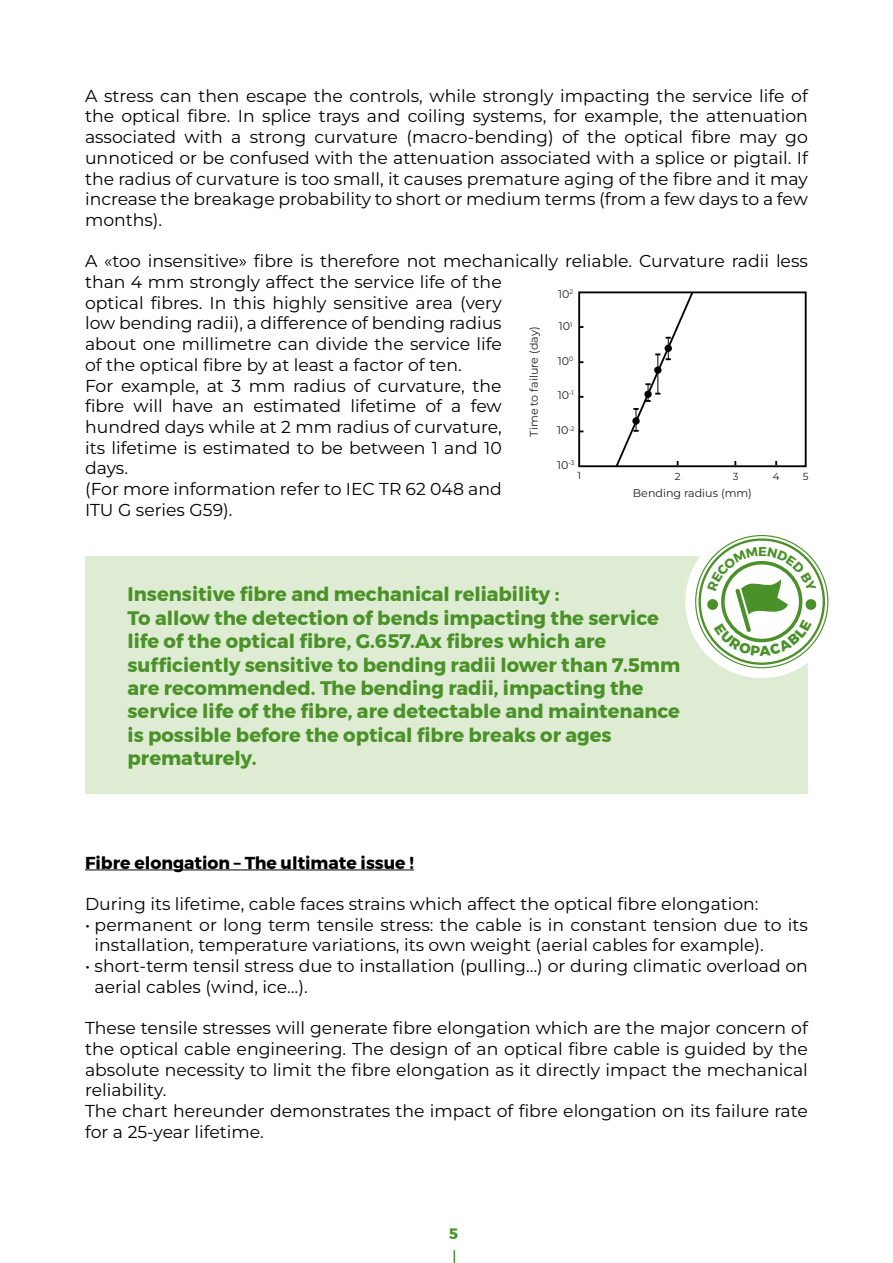
<style>
.page{position:relative;width:893px;height:1263px;background:#fff}
.page>*{position:absolute;margin:0;border:0;box-sizing:border-box;transform-origin:0 0}
.Texte_Flag_vert{font:700 19.5px/23.4px "Montserrat";color:#4a9228}
.Texte_courant{font:17.25px/20.7px "Montserrat";color:#000}
.Listing_bold_soulign{font:700 17.25px "Montserrat";color:#000}
.t1{font:700 15px "Montserrat";color:#4a9228}
.t2{font:11.1px "Montserrat";color:#1d1d1b}
.t3{font:10.2px "Montserrat";color:#1d1d1b}
</style>
<div class="page">
<svg style="left:454px;top:1250px;width:1px;height:13px"></svg>
<div style="left:85px;top:556px;width:722px;height:237px;background:#deecd3"></div>
<svg style="left:685px;top:525px;width:153px;height:153px"></svg>
<hr style="left:85px;top:869px;width:329px;height:1px;background:#000">
<div style="left:578px;top:291px;width:229px;height:176px;border:2px solid #000"></div>
<svg style="left:614px;top:291px;width:81px;height:177px"></svg>
<svg style="left:706px;top:547px;width:111px;height:109px;background:#d6e6ce"></svg>
<p class="Texte_courant" style="left:85px;top:85px;width:724px;text-align:justify">A stress can then escape the controls, while strongly impacting the service life of the optical fibre. In splice trays and coiling systems, for example, the attenuation associated with a strong curvature (macro-bending) of the optical fibre may go unnoticed or be confused with the attenuation associated with a splice or pigtail. If the radius of curvature is too small, it causes premature aging of the fibre and it may increase the breakage probability to short or medium terms (from a few days to a few months).</p>
<p class="Texte_courant" style="left:85px;top:250px;width:724px">A «too insensitive» fibre is therefore not mechanically reliable. Curvature radii less than 4 mm strongly affect the service life of the<br>optical fibres. In this highly sensitive area (very<br>low bending radii), a difference of bending radius<br>about one millimetre can divide the service life<br>of the optical fibre by at least a factor of ten.</p>
<p class="Texte_courant" style="left:85px;top:374px;width:418px;text-align:justify">For example, at 3 mm radius of curvature, the fibre will have an estimated lifetime of a few hundred days while at 2 mm radius of curvature, its lifetime is estimated to be between 1 and 10 days.</p>
<p class="Texte_courant" style="left:85px;top:478px;width:418px">(For more information refer to IEC TR 62 048 and<br>ITU G series G59).</p>
<p class="t2" style="left:558px;top:286px;width:17px">10<sup>2</sup></p>
<p class="t2" style="left:559px;top:319px;width:15px">10<sup>1</sup></p>
<p class="t2" style="left:526px;top:437px;width:111px;rotate:-90deg">Time to failure (day)</p>
<p class="t2" style="left:558px;top:354px;width:17px">10<sup>0</sup></p>
<p class="t2" style="left:558px;top:387px;width:18px">10<sup>-1</sup></p>
<p class="t2" style="left:557px;top:423px;width:19px">10<sup>-2</sup></p>
<p class="t2" style="left:557px;top:458px;width:19px">10<sup>-3</sup></p>
<p class="t3" style="left:577px;top:468px;width:5px">1</p>
<p class="t3" style="left:675px;top:469px;width:7px">2</p>
<p class="t3" style="left:733px;top:469px;width:7px">3</p>
<p class="t3" style="left:773px;top:469px;width:8px">4</p>
<p class="t3" style="left:803px;top:469px;width:7px">5</p>
<p class="t2" style="left:633px;top:485px;width:121px">Bending radius (mm)</p>
<p class="Texte_Flag_vert" style="left:128px;top:583px;width:433px">Insensitive fibre and mechanical reliability :</p>
<p class="Texte_Flag_vert" style="left:128px;top:606px;width:554px">To allow the detection of bends impacting the service life of the optical fibre, G.657.Ax fibres which are sufficiently sensitive to bending radii lower than 7.5mm are recommended. The bending radii, impacting the service life of the fibre, are detectable and maintenance is possible before the optical fibre breaks or ages prematurely.</p>
<p class="Listing_bold_soulign" style="left:85px;top:849px;width:330px">Fibre elongation – The ultimate issue !</p>
<p class="Texte_courant" style="left:85px;top:893px;width:675px">During its lifetime, cable faces strains which affect the optical fibre elongation:</p>
<p class="Texte_courant" style="left:95px;top:914px;width:715px;text-indent:-10px">• permanent or long term tensile stress: the cable is in constant tension due to its installation, temperature variations, its own weight (aerial cables for example).</p>
<p class="Texte_courant" style="left:95px;top:955px;width:715px;text-indent:-10px">• short-term tensil stress due to installation (pulling…) or during climatic overload on aerial cables (wind, ice…).</p>
<p class="Texte_courant" style="left:85px;top:1017px;width:724px;text-align:justify">These tensile stresses will generate fibre elongation which are the major concern of the optical cable engineering. The design of an optical fibre cable is guided by the absolute necessity to limit the fibre elongation as it directly impact the mechanical reliability.</p>
<p class="Texte_courant" style="left:85px;top:1100px;width:724px">The chart hereunder demonstrates the impact of fibre elongation on its failure rate for a 25-year lifetime.</p>
<p class="t1" style="left:449px;top:1222px;width:11px">5</p>
</div>
